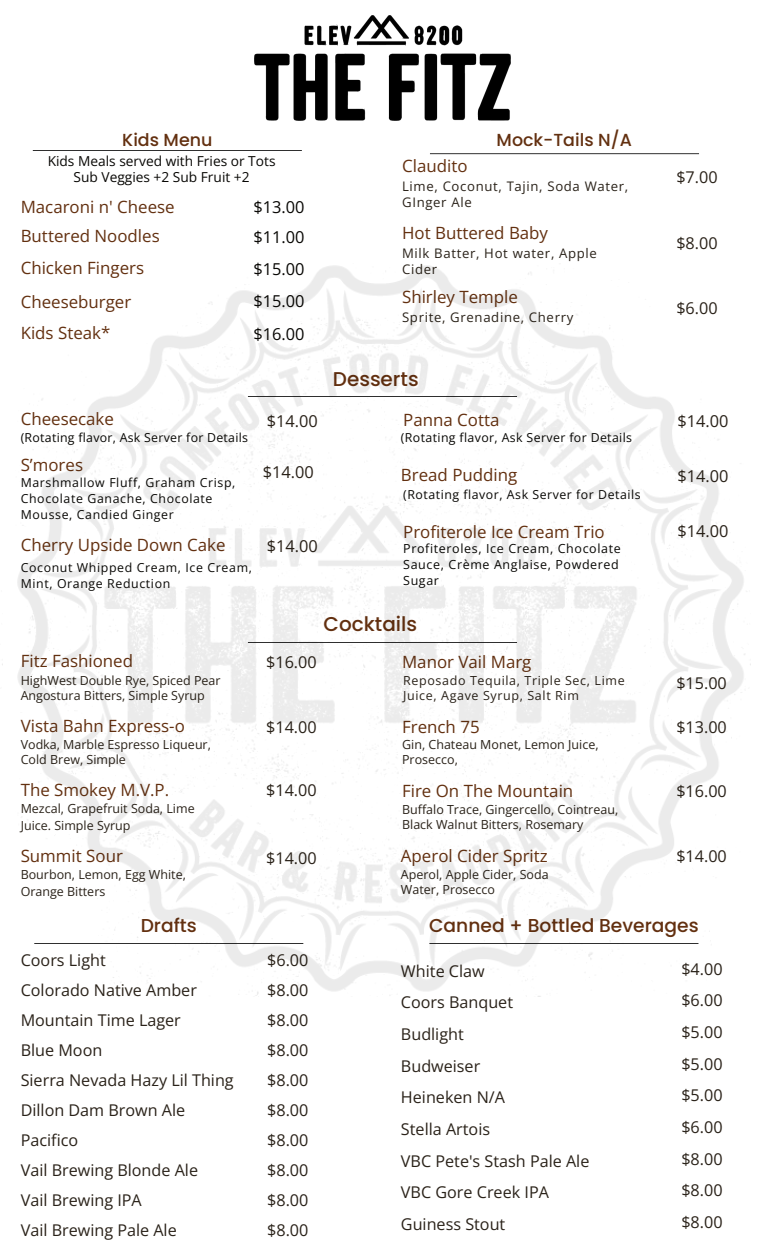
<style>
.page{position:relative;width:765px;height:1260px;background:#fff}
.page>*{position:absolute;margin:0;border:0;box-sizing:border-box;transform-origin:0 0}
.t1{font:500 20px "Poppins";color:#633010}
.t2{font:500 18.62px "Poppins";color:#633010}
.t3{font:500 17.5px "Poppins";color:#633010}
.t4{font:16.88px "Open Sans";color:#633010}
.t5{font:16.38px "Open Sans";color:#2a2219}
.t6{font:16.38px "Open Sans";color:#080704}
.t7{font:16.12px/30px "Open Sans";color:#2a2219}
.t8{font:13.75px/16px "Open Sans";color:#080704;text-align:center}
.t9{font:13.12px/16px "Open Sans";letter-spacing:.05em;color:#2a2219}
.t10{font:12.5px/15px "Open Sans";color:#2a2219}
.t11{font:12.5px/16px "Open Sans";letter-spacing:.05em;color:#080704}
.t12{font:12.5px "Open Sans";letter-spacing:.05em;color:#2a2219}
.t13{font:12.38px/16px "Open Sans";letter-spacing:.05em;color:#080704}
.t14{font:12.38px "Open Sans";letter-spacing:.03em;color:#080704}
.t15{font:12.38px "Open Sans";letter-spacing:.02em;color:#080704}
</style>
<div class="page">
<img style="left:254px;top:15px;width:256px;height:105px">
<hr style="left:33px;top:150px;width:269px;height:1px;background:#000">
<hr style="left:430px;top:153px;width:269px;height:1px;background:#000">
<img style="left:17px;top:265px;width:730px;height:731px">
<p class="t3" style="left:122px;top:129px;width:92px">Kids Menu</p>
<p class="t8" style="left:48px;top:153px;width:229px">Kids Meals served with Fries or Tots<br>Sub Veggies +2 Sub Fruit +2</p>
<p class="t4" style="left:21px;top:195px;width:156px">Macaroni n' Cheese</p>
<p class="t6" style="left:253px;top:196px;width:53px">$13.00</p>
<p class="t4" style="left:21px;top:225px;width:141px">Buttered Noodles</p>
<p class="t6" style="left:253px;top:226px;width:53px">$11.00</p>
<p class="t4" style="left:21px;top:257px;width:125px">Chicken Fingers</p>
<p class="t6" style="left:253px;top:258px;width:53px">$15.00</p>
<p class="t4" style="left:21px;top:290px;width:112px">Cheeseburger</p>
<p class="t6" style="left:253px;top:290px;width:53px">$15.00</p>
<p class="t4" style="left:21px;top:321px;width:91px">Kids Steak*</p>
<p class="t6" style="left:253px;top:323px;width:53px">$16.00</p>
<p class="t4" style="left:21px;top:408px;width:95px">Cheesecake</p>
<p class="t15" style="left:21px;top:429px;width:229px">(Rotating flavor, Ask Server for Details</p>
<p class="t4" style="left:21px;top:454px;width:64px">S’mores</p>
<p class="t13" style="left:21px;top:474px;width:216px">Marshmallow Fluff, Graham Crisp,<br>Chocolate Ganache, Chocolate<br>Mousse, Candied Ginger</p>
<p class="t5" style="left:267px;top:410px;width:53px">$14.00</p>
<p class="t5" style="left:263px;top:461px;width:53px">$14.00</p>
<p class="t4" style="left:21px;top:534px;width:206px">Cherry Upside Down Cake</p>
<p class="t5" style="left:267px;top:535px;width:53px">$14.00</p>
<p class="t13" style="left:21px;top:559px;width:233px">Coconut Whipped Cream, Ice Cream,<br>Mint, Orange Reduction</p>
<p class="t4" style="left:402px;top:155px;width:67px">Claudito</p>
<p class="t3" style="left:497px;top:129px;width:137px">Mock-Tails N/A</p>
<p class="t9" style="left:402px;top:178px;width:228px">Lime, Coconut, Tajin, Soda Water,<br>GInger Ale</p>
<p class="t4" style="left:402px;top:221px;width:147px">Hot Buttered Baby</p>
<p class="t9" style="left:402px;top:245px;width:196px">Milk Batter, Hot water, Apple<br>Cider</p>
<p class="t4" style="left:402px;top:285px;width:117px">Shirley Temple</p>
<p class="t9" style="left:402px;top:309px;width:173px">Sprite, Grenadine, Cherry</p>
<p class="t1" style="left:333px;top:368px;width:87px">Desserts</p>
<p class="t7" style="left:676px;top:161px;width:43px">$7.00</p>
<p class="t7" style="left:676px;top:228px;width:43px">$8.00</p>
<p class="t7" style="left:676px;top:292px;width:43px">$6.00</p>
<p class="t4" style="left:403px;top:408px;width:98px">Panna Cotta</p>
<p class="t5" style="left:677px;top:410px;width:53px">$14.00</p>
<p class="t14" style="left:401px;top:429px;width:233px">(Rotating flavor, Ask Server for Details</p>
<p class="t4" style="left:401px;top:463px;width:118px">Bread Pudding</p>
<p class="t5" style="left:677px;top:465px;width:53px">$14.00</p>
<p class="t13" style="left:403px;top:486px;width:239px">(Rotating flavor, Ask Server for Details</p>
<p class="t4" style="left:403px;top:520px;width:203px">Profiterole Ice Cream Trio</p>
<p class="t5" style="left:677px;top:520px;width:53px">$14.00</p>
<p class="t11" style="left:403px;top:540px;width:219px">Profiteroles, Ice Cream, Chocolate<br>Sauce, Crème Anglaise, Powdered<br>Sugar</p>
<p class="t1" style="left:324px;top:612px;width:95px">Cocktails</p>
<p class="t4" style="left:21px;top:649px;width:114px">Fitz Fashioned</p>
<p class="t7" style="left:266px;top:646px;width:52px">$16.00</p>
<p class="t4" style="left:402px;top:650px;width:131px">Manor Vail Marg</p>
<p class="t10" style="left:21px;top:673px;width:201px">HighWest Double Rye, Spiced Pear<br>Angostura Bitters, Simple Syrup</p>
<p class="t12" style="left:403px;top:672px;width:223px">Reposado Tequila, Triple Sec, Lime</p>
<p class="t7" style="left:676px;top:668px;width:52px">$15.00</p>
<p class="t12" style="left:403px;top:687px;width:177px">Juice, Agave Syrup, Salt Rim</p>
<p class="t4" style="left:21px;top:715px;width:166px">Vista Bahn Express-o</p>
<p class="t7" style="left:266px;top:711px;width:52px">$14.00</p>
<p class="t4" style="left:402px;top:715px;width:79px">French 75</p>
<p class="t7" style="left:676px;top:712px;width:52px">$13.00</p>
<p class="t10" style="left:21px;top:736px;width:192px">Vodka, Marble Espresso Liqueur,<br>Cold Brew, Simple</p>
<p class="t10" style="left:402px;top:737px;width:198px">Gin, Chateau Monet, Lemon Juice,<br>Prosecco,</p>
<p class="t4" style="left:21px;top:778px;width:150px">The Smokey M.V.P.</p>
<p class="t7" style="left:266px;top:774px;width:52px">$14.00</p>
<p class="t4" style="left:402px;top:779px;width:173px">Fire On The Mountain</p>
<p class="t7" style="left:676px;top:776px;width:52px">$16.00</p>
<p class="t10" style="left:21px;top:799px;width:175px;line-height:16.9px">Mezcal, Grapefruit Soda, Lime<br>Juice. Simple Syrup</p>
<p class="t10" style="left:402px;top:802px;width:218px">Buffalo Trace, Gingercello, Cointreau,<br>Black Walnut Bitters, Rosemary</p>
<p class="t4" style="left:21px;top:844px;width:104px">Summit Sour</p>
<p class="t7" style="left:266px;top:843px;width:52px">$14.00</p>
<p class="t4" style="left:401px;top:844px;width:148px">Aperol Cider Spritz</p>
<p class="t7" style="left:676px;top:840px;width:52px">$14.00</p>
<p class="t10" style="left:21px;top:866px;width:167px;line-height:16.9px">Bourbon, Lemon, Egg White,<br>Orange Bitters</p>
<p class="t10" style="left:401px;top:866px;width:149px">Aperol, Apple Cider, Soda<br>Water, Prosecco</p>
<p class="t2" style="left:141px;top:915px;width:58px">Drafts</p>
<p class="t2" style="left:429px;top:915px;width:271px">Canned + Bottled Beverages</p>
<p class="t7" style="left:21px;top:944px;width:215px">Coors Light<br>Colorado Native Amber<br>Mountain Time Lager<br>Blue Moon<br>Sierra Nevada Hazy Lil Thing<br>Dillon Dam Brown Ale<br>Pacifico<br>Vail Brewing Blonde Ale<br>Vail Brewing IPA<br>Vail Brewing Pale Ale</p>
<p class="t7" style="left:267px;top:944px;width:43px;text-align:justify">$6.00 $8.00 $8.00 $8.00 $8.00 $8.00 $8.00 $8.00 $8.00 $8.00</p>
<p class="t7" style="left:401px;top:955px;width:190px;line-height:31.6px">White Claw<br>Coors Banquet<br>Budlight<br>Budweiser<br>Heineken N/A<br>Stella Artois<br>VBC Pete's Stash Pale Ale<br>VBC Gore Creek IPA<br>Guiness Stout</p>
<p class="t7" style="left:681px;top:953px;width:43px;line-height:31.6px;text-align:justify">$4.00 $6.00 $5.00 $5.00 $5.00 $6.00 $8.00 $8.00 $8.00</p>
</div>
